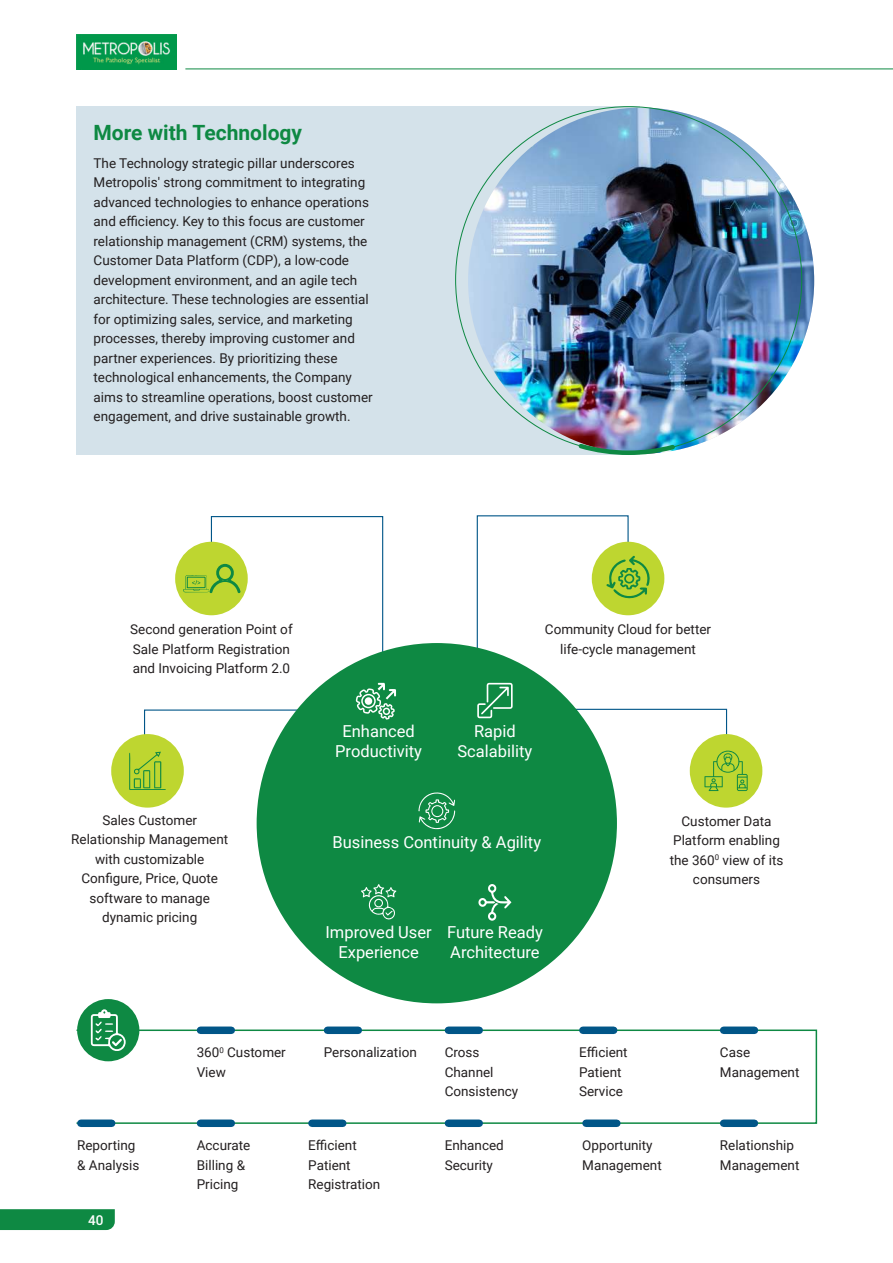
<style>
.page{position:relative;width:893px;height:1263px;background:#fff}
.page>*{position:absolute;margin:0;border:0;box-sizing:border-box;transform-origin:0 0}
.t1{font:700 21px "Roboto";color:#0e8943}
.t2{font:16.5px/19.5px "Roboto";color:#fff;text-align:center}
.t3{font:13.5px/19.5px "Roboto";color:#231f20}
.t4{font:500 13.5px "Roboto";color:#fff}
</style>
<div class="page">
<div style="left:77px;top:106px;width:563px;height:349px;background:#d4e2ea"></div>
<svg style="left:576px;top:708px;width:152px;height:34px"></svg>
<div style="left:111px;top:734px;width:73px;height:74px;background:#bed630;border-radius:50%"></div>
<svg style="left:129px;top:709px;width:168px;height:81px"></svg>
<div style="left:592px;top:542px;width:72px;height:73px;background:#bed630;border-radius:50%"></div>
<svg style="left:476px;top:515px;width:176px;height:154px"></svg>
<div style="left:690px;top:734px;width:72px;height:74px;background:#bed630;border-radius:50%"></div>
<svg style="left:704px;top:750px;width:44px;height:41px"></svg>
<div style="left:76px;top:1029px;width:741px;height:95px;border:2px solid #0e8943"></div>
<div style="left:200px;top:1026px;width:31px;height:8px;background:#015688"></div>
<div style="left:327px;top:1026px;width:31px;height:8px;background:#015688"></div>
<div style="left:448px;top:1026px;width:31px;height:8px;background:#015688"></div>
<div style="left:583px;top:1026px;width:31px;height:8px;background:#015688"></div>
<div style="left:724px;top:1026px;width:30px;height:8px;background:#015688"></div>
<div style="left:724px;top:1119px;width:30px;height:8px;background:#015688"></div>
<div style="left:586px;top:1119px;width:31px;height:8px;background:#015688"></div>
<div style="left:448px;top:1119px;width:31px;height:8px;background:#015688"></div>
<div style="left:312px;top:1119px;width:31px;height:8px;background:#015688"></div>
<div style="left:200px;top:1119px;width:31px;height:8px;background:#015688"></div>
<div style="left:81px;top:1119px;width:31px;height:8px;background:#015688"></div>
<div style="left:77px;top:999px;width:62px;height:62px;background:#0e8943;border-radius:50%"></div>
<svg style="left:91px;top:1009px;width:35px;height:42px"></svg>
<div style="left:257px;top:643px;width:360px;height:360px;background:#0e8943;border-radius:50%"></div>
<svg style="left:418px;top:792px;width:37px;height:38px"></svg>
<svg style="left:478px;top:884px;width:33px;height:37px"></svg>
<svg style="left:361px;top:884px;width:35px;height:36px"></svg>
<svg style="left:356px;top:683px;width:40px;height:36px"></svg>
<div style="left:365px;top:697px;width:7px;height:8px;background:#fff;border-radius:50%"></div>
<svg style="left:477px;top:683px;width:36px;height:35px"></svg>
<div style="left:175px;top:542px;width:73px;height:73px;background:#bed630;border-radius:50%"></div>
<svg style="left:183px;top:516px;width:201px;height:158px"></svg>
<img style="left:468px;top:108px;width:346px;height:346px;border-radius:173px">
<svg style="left:575px;top:440px;width:103px;height:15px;background:#609497"></svg>
<hr style="left:185px;top:69px;width:708px;height:1px;background:#0e8943">
<img style="left:77px;top:34px;width:99px;height:35px">
<div style="left:0;top:1209px;width:115px;height:21px;background:#0e8943"></div>
<h1 class="t1" style="left:94px;top:118px;width:210px">More with Technology</h1>
<p class="t3" style="left:94px;top:153px;width:281px">The Technology strategic pillar underscores Metropolis' strong commitment to integrating advanced technologies to enhance operations and efficiency. Key to this focus are customer relationship management (CRM) systems, the Customer Data Platform (CDP), a low-code development environment, and an agile tech architecture. These technologies are essential for optimizing sales, service, and marketing processes, thereby improving customer and partner experiences. By prioritizing these technological enhancements, the Company aims to streamline operations, boost customer engagement, and drive sustainable growth.</p>
<p class="t3" style="left:130px;top:619px;width:164px">Second generation Point of<br>Sale Platform Registration and Invoicing Platform 2.0</p>
<p class="t3" style="left:545px;top:619px;width:168px;text-align:center">Community Cloud for better life-cycle management</p>
<p class="t2" style="left:335px;top:721px;width:88px">Enhanced<br>Productivity</p>
<p class="t2" style="left:458px;top:721px;width:76px">Rapid<br>Scalability</p>
<p class="t3" style="left:71px;top:810px;width:159px;text-align:center">Sales Customer<br>Relationship Management with customizable<br>Configure, Price, Quote software to manage dynamic pricing</p>
<p class="t2" style="left:332px;top:832px;width:210px">Business Continuity &amp; Agility</p>
<p class="t2" style="left:325px;top:922px;width:108px">Improved User<br>Experience</p>
<p class="t2" style="left:447px;top:922px;width:97px;text-align:left">Future Ready<br>Architecture</p>
<p class="t3" style="left:670px;top:810px;width:115px;text-align:center">Customer Data<br>Platform enabling the 360<sup>0</sup> view of its consumers</p>
<p class="t3" style="left:77px;top:1135px;width:64px">Reporting &amp; Analysis</p>
<p class="t4" style="left:88px;top:1210px;width:17px">40</p>
<p class="t3" style="left:197px;top:1042px;width:91px">360<sup>0</sup> Customer<br>View</p>
<p class="t3" style="left:324px;top:1042px;width:95px">Personalization</p>
<p class="t3" style="left:445px;top:1042px;width:75px">Cross<br>Channel<br>Consistency</p>
<p class="t3" style="left:579px;top:1042px;width:50px">Efficient<br>Patient<br>Service</p>
<p class="t3" style="left:720px;top:1042px;width:81px">Case<br>Management</p>
<p class="t3" style="left:197px;top:1135px;width:55px">Accurate<br>Billing &amp;<br>Pricing</p>
<p class="t3" style="left:308px;top:1135px;width:74px">Efficient<br>Patient<br>Registration</p>
<p class="t3" style="left:445px;top:1135px;width:61px">Enhanced<br>Security</p>
<p class="t3" style="left:582px;top:1135px;width:81px">Opportunity<br>Management</p>
<p class="t3" style="left:720px;top:1135px;width:81px">Relationship<br>Management</p>
</div>
